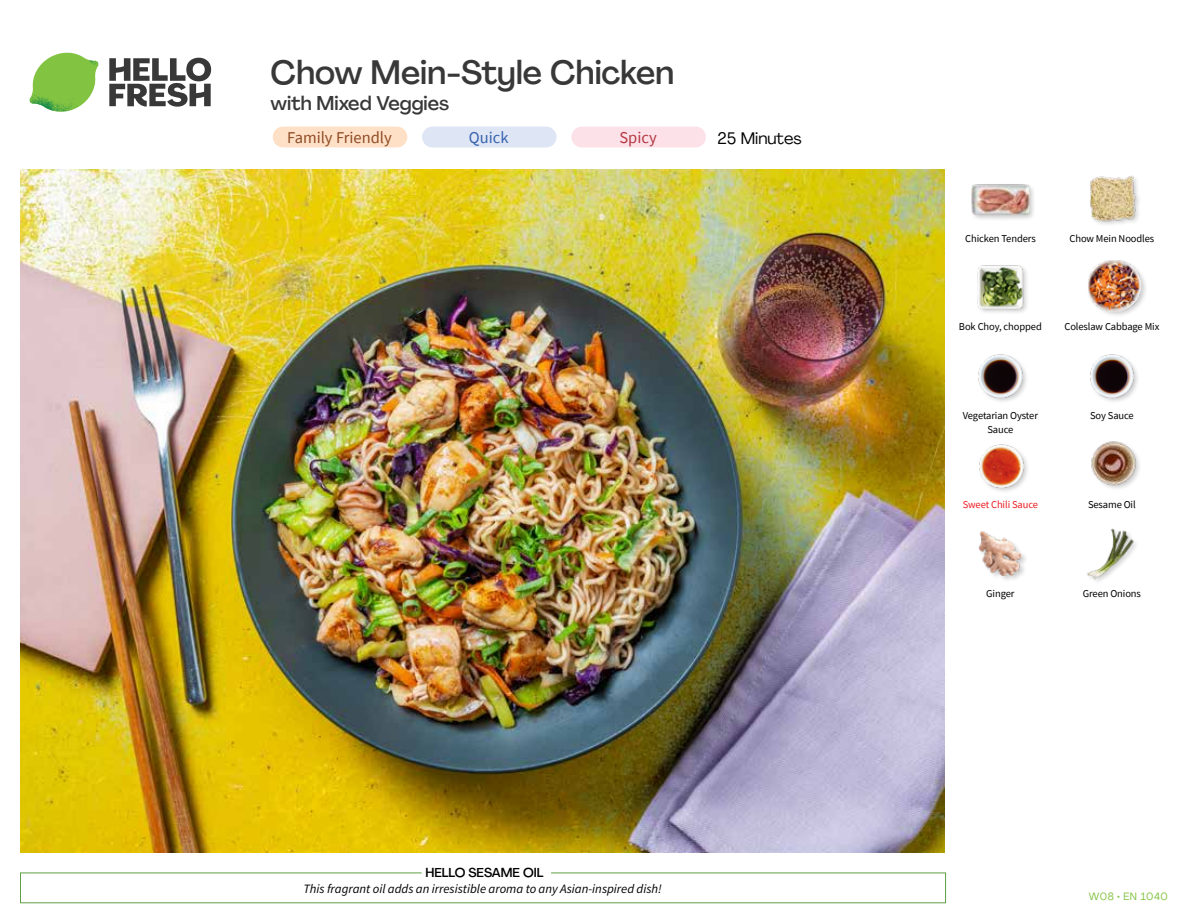
<style>
.page{position:relative;width:1188px;height:918px;background:#fff}
.page>*{position:absolute;margin:0;border:0;box-sizing:border-box;transform-origin:0 0}
.t1{font:500 33px "Agrandir";letter-spacing:-.005em;color:#383839}
.t2{font:500 19.5px "Agrandir";color:#383839}
.t3{font:16.5px "Source Sans Pro";color:#8e4b25}
.t4{font:16.5px "Agrandir";color:#000}
.t5{font:16.5px "Source Sans Pro";color:#3763af}
.t6{font:16.5px "Source Sans Pro";color:#b33841}
.t7{font:italic 12.75px "Source Sans Pro";color:#000}
.t8{font:500 12.75px "Agrandir";color:#000}
.t9{font:10.5px "Source Sans Pro";letter-spacing:-.01em;color:#000}
.t10{font:10.5px "Source Sans Pro";letter-spacing:-.01em;color:#ed1d24}
.t11{font:10.5px "Agrandir";letter-spacing:.05em;color:#82c341}
</style>
<div class="page">
<div style="left:422px;top:127px;width:135px;height:20px;background:#dee5f4;border-radius:10px"></div>
<div style="left:273px;top:127px;width:134px;height:20px;background:#fee0c6;border-radius:10px"></div>
<div style="left:571px;top:127px;width:135px;height:20px;background:#fce1e9;border-radius:10px"></div>
<svg style="left:109px;top:57px;width:102px;height:50px"></svg>
<svg style="left:34px;top:53px;width:62px;height:40px"></svg>
<img style="left:67px;top:53px;width:32px;height:26px">
<img style="left:33px;top:75px;width:59px;height:11px">
<img style="left:29px;top:79px;width:61px;height:33px">
<img style="left:65px;top:86px;width:27px;height:25px">
<div style="left:20px;top:873px;width:926px;height:30px;border:1px solid #609f43"></div>
<div style="left:422px;top:865px;width:129px;height:15px;background:#fff"></div>
<img style="left:21px;top:170px;width:924px;height:682px">
<img style="left:1087px;top:528px;width:49px;height:54px">
<div style="left:979px;top:530px;width:49px;height:53px;background:#000;opacity:.2"></div>
<img style="left:979px;top:531px;width:43px;height:46px">
<img style="left:1091px;top:441px;width:49px;height:48px">
<img style="left:979px;top:444px;width:49px;height:47px">
<img style="left:1090px;top:354px;width:48px;height:48px">
<img style="left:978px;top:354px;width:49px;height:48px">
<div style="left:1086px;top:259px;width:62px;height:59px;background:#000;opacity:.2"></div>
<img style="left:1088px;top:260px;width:53px;height:52px">
<img style="left:977px;top:265px;width:50px;height:48px">
<img style="left:1090px;top:175px;width:49px;height:50px">
<div style="left:970px;top:183px;width:66px;height:38px;background:#000;opacity:.2"></div>
<img style="left:972px;top:183px;width:57px;height:38px">
<h1 class="t1" style="left:271px;top:52px;width:405px">Chow Mein-Style Chicken</h1>
<h2 class="t2" style="left:271px;top:91px;width:180px">with Mixed Veggies</h2>
<h3 class="t3" style="left:287px;top:127px;width:106px">Family Friendly</h3>
<h3 class="t6" style="left:619px;top:127px;width:39px">Spicy</h3>
<h3 class="t5" style="left:469px;top:127px;width:41px">Quick</h3>
<h3 class="t4" style="left:718px;top:128px;width:86px">25 Minutes</h3>
<p class="t8" style="left:425px;top:864px;width:120px">HELLO SESAME OIL</p>
<p class="t7" style="left:303px;top:881px;width:360px">This fragrant oil adds an irresistible aroma to any Asian-inspired dish!</p>
<p class="t9" style="left:965px;top:231px;width:72px">Chicken Tenders</p>
<p class="t9" style="left:1070px;top:231px;width:86px">Chow Mein Noodles</p>
<p class="t9" style="left:959px;top:320px;width:84px">Bok Choy, chopped</p>
<p class="t9" style="left:1064px;top:320px;width:96px">Coleslaw Cabbage Mix</p>
<p class="t9" style="left:963px;top:409px;width:77px">Vegetarian Oyster</p>
<p class="t9" style="left:1090px;top:409px;width:45px">Soy Sauce</p>
<p class="t9" style="left:987px;top:422px;width:27px">Sauce</p>
<p class="t10" style="left:963px;top:498px;width:77px">Sweet Chili Sauce</p>
<p class="t9" style="left:1088px;top:498px;width:49px">Sesame Oil</p>
<p class="t9" style="left:986px;top:587px;width:30px">Ginger</p>
<p class="t9" style="left:1083px;top:587px;width:60px">Green Onions</p>
<p class="t11" style="left:1089px;top:890px;width:80px">W08 • EN 1040</p>
</div>
